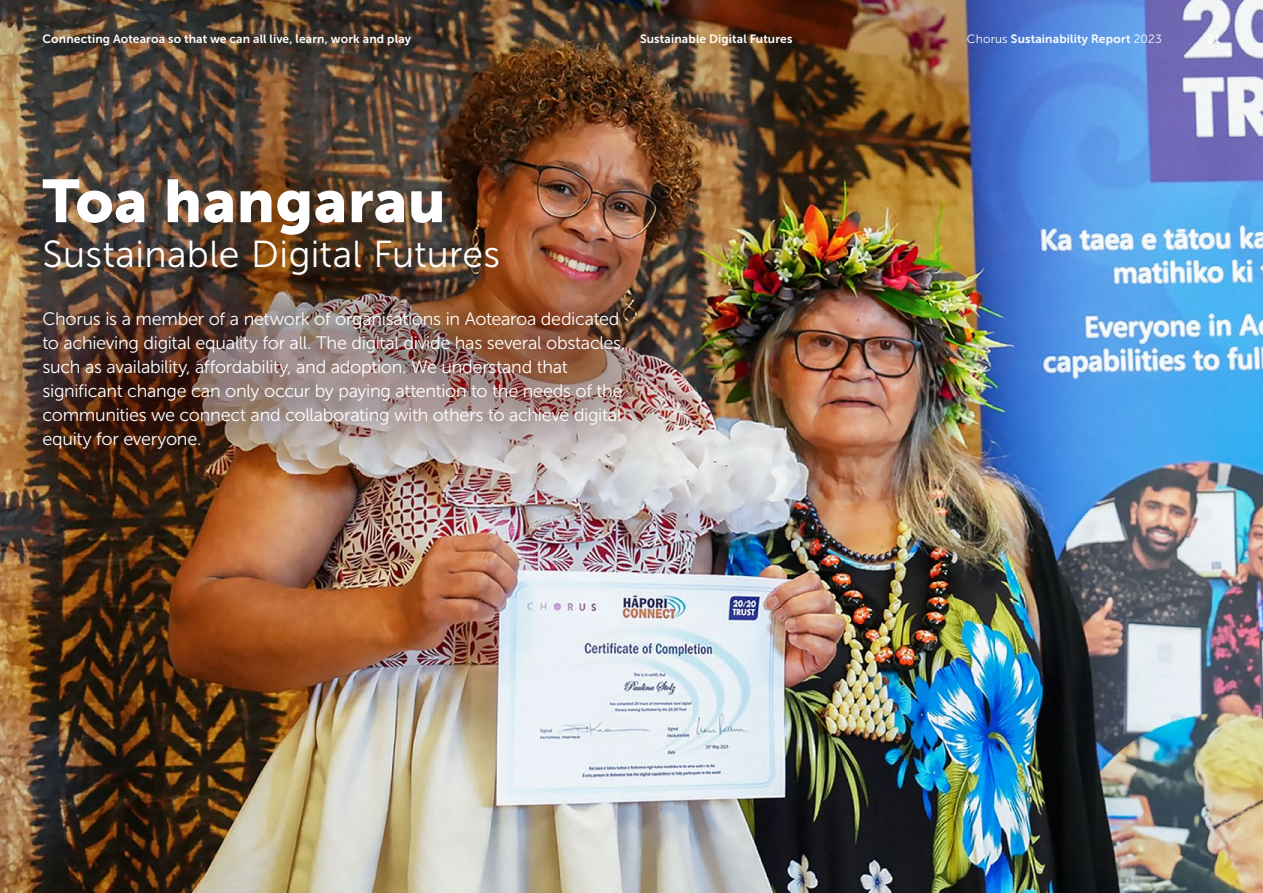
<style>
.page{position:relative;width:1263px;height:893px;background:#fff}
.page>*{position:absolute;margin:0;border:0;box-sizing:border-box;transform-origin:0 0}
.t1{font:60px "Museo Sans 900";letter-spacing:.01em;color:#fff}
.t2{font:37.5px "Museo Sans 300";letter-spacing:.01em;color:#fff}
.t3{font:18px/24px "Museo Sans 300";letter-spacing:-.015em;color:#fff}
.t4{font:12px "Museo Sans 700";letter-spacing:.01em;color:#fff}
.s1{font-family:"Museo Sans 300"}
</style>
<div class="page">
<img style="left:0;top:0;width:1263px;height:893px">
<p class="t4" style="left:43px;top:32px;width:370px">Connecting Aotearoa so that we can all live, learn, work and play</p>
<p class="t4" style="left:640px;top:32px;width:154px">Sustainable Digital Futures</p>
<p class="t4" style="left:967px;top:32px;width:196px"><span class="s1">Chorus</span> Sustainability Report <span class="s1">2023</span></p>
<p class="t4" style="left:1207px;top:32px;width:15px">21</p>
<h1 class="t1" style="left:43px;top:167px;width:405px">Toa hangarau</h1>
<h2 class="t2" style="left:43px;top:234px;width:459px">Sustainable Digital Futures</h2>
<p class="t3" style="left:43px;top:307px;width:584px">Chorus is a member of a network of organisations in Aotearoa dedicated to achieving digital equality for all. The digital divide has several obstacles, such as availability, affordability, and adoption. We understand that significant change can only occur by paying attention to the needs of the communities we connect and collaborating with others to achieve digital equity for everyone.</p>
</div>
